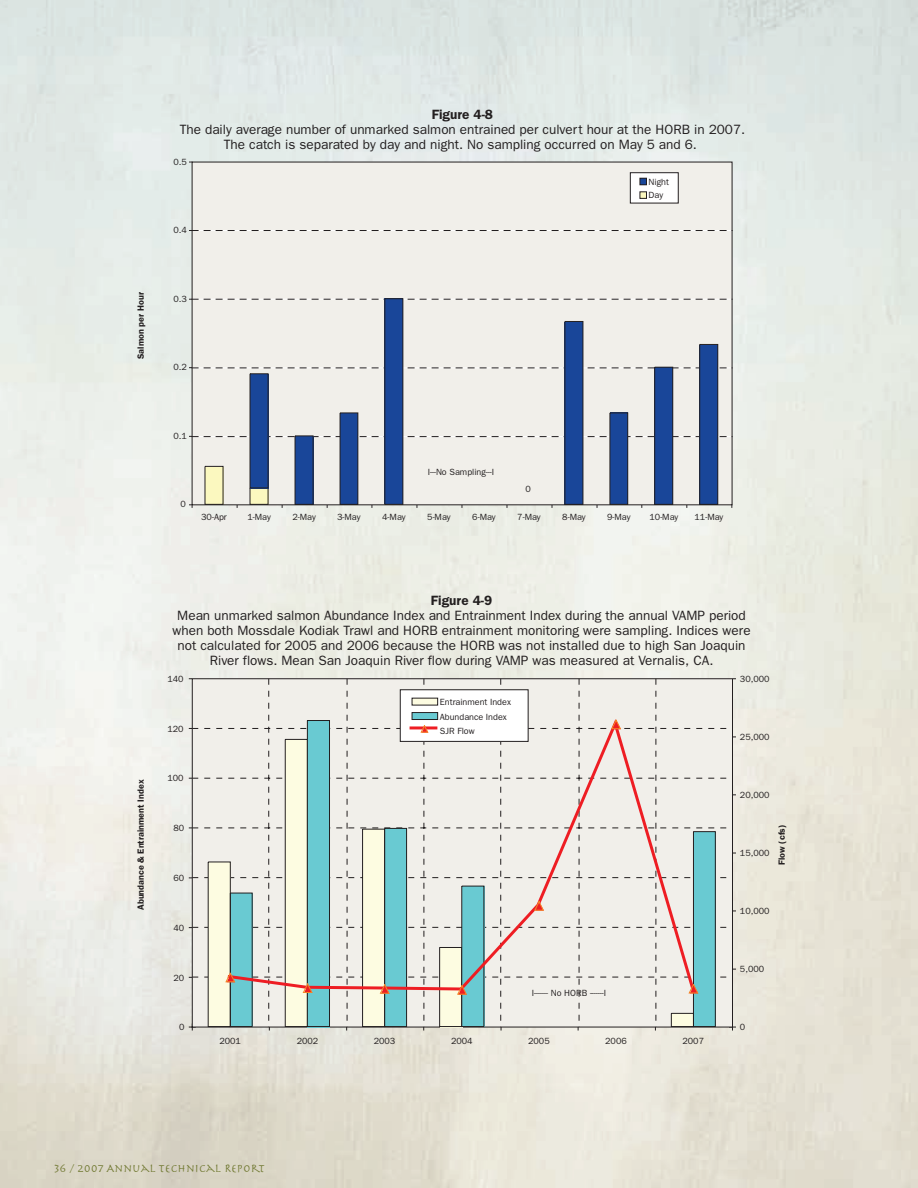
<style>
.page{position:relative;width:918px;height:1188px;background:#fff}
.page>*{position:absolute;margin:0;border:0;box-sizing:border-box;transform-origin:0 0}
.t1{font:13.5px/15px "Franklin Gothic";color:#231f20;text-align:center}
.t2{font:600 13.5px "Franklin Gothic";color:#231f20}
.t3{font:12px "Herculanum";color:#727a34}
.t4{font:9px/14.4px "Franklin Gothic";color:#231f20}
.t5{font:600 9px "Franklin Gothic";color:#231f20}
</style>
<div class="page">
<img style="left:0;top:0;width:918px;height:1188px">
<div style="left:192px;top:162px;width:540px;height:343px;background:#f1efea"></div>
<svg style="left:190px;top:230px;width:541px;height:1px"></svg>
<svg style="left:190px;top:299px;width:541px;height:1px"></svg>
<svg style="left:190px;top:367px;width:541px;height:2px"></svg>
<svg style="left:190px;top:436px;width:541px;height:1px"></svg>
<div style="left:205px;top:467px;width:19px;height:38px;background:#fbf8bf"></div>
<div style="left:250px;top:488px;width:19px;height:17px;background:#fbf8bf"></div>
<div style="left:250px;top:374px;width:18px;height:114px;background:#194699"></div>
<div style="left:250px;top:374px;width:18px;height:114px;border:1px solid #231f20"></div>
<div style="left:295px;top:436px;width:18px;height:69px;background:#194699"></div>
<div style="left:295px;top:436px;width:18px;height:69px;border:1px solid #231f20"></div>
<div style="left:340px;top:413px;width:18px;height:92px;background:#194699"></div>
<div style="left:340px;top:413px;width:18px;height:92px;border:1px solid #231f20"></div>
<div style="left:385px;top:299px;width:18px;height:205px;background:#194699"></div>
<div style="left:385px;top:299px;width:18px;height:206px;border:1px solid #231f20"></div>
<div style="left:565px;top:322px;width:18px;height:183px;background:#194699"></div>
<div style="left:565px;top:321px;width:18px;height:184px;border:1px solid #231f20"></div>
<div style="left:610px;top:413px;width:18px;height:91px;background:#194699"></div>
<div style="left:610px;top:413px;width:18px;height:92px;border:1px solid #231f20"></div>
<div style="left:655px;top:367px;width:18px;height:137px;background:#194699"></div>
<div style="left:654px;top:367px;width:19px;height:138px;border:1px solid #231f20"></div>
<div style="left:700px;top:345px;width:18px;height:160px;background:#194699"></div>
<div style="left:699px;top:344px;width:19px;height:161px;border:1px solid #231f20"></div>
<div style="left:630px;top:173px;width:48px;height:30px;background:#fff"></div>
<div style="left:630px;top:172px;width:49px;height:32px;border:1px solid #231f20"></div>
<div style="left:640px;top:178px;width:6px;height:7px;background:#194699"></div>
<div style="left:640px;top:178px;width:7px;height:7px;border:1px solid #231f20"></div>
<div style="left:640px;top:192px;width:7px;height:7px;border:1px solid #231f20"></div>
<svg style="left:189px;top:678px;width:546px;height:352px;background:#dae1dc"></svg>
<p class="t5" style="left:135px;top:359px;width:68px;rotate:-90deg">Salmon per Hour</p>
<p class="t2" style="left:432px;top:107px;width:63px">Figure 4-8</p>
<p class="t1" style="left:180px;top:122px;width:567px">The daily average number of unmarked salmon entrained per culvert hour at the HORB in 2007.<br>The catch is separated by day and night. No sampling occurred on May 5 and 6.</p>
<p class="t4" style="left:173px;top:154px;width:15px">0.5</p>
<p class="t4" style="left:173px;top:223px;width:15px">0.4</p>
<p class="t4" style="left:649px;top:175px;width:22px;line-height:13.6px">Night<br>Day</p>
<p class="t4" style="left:173px;top:291px;width:15px">0.3</p>
<p class="t4" style="left:173px;top:360px;width:15px">0.2</p>
<p class="t4" style="left:173px;top:428px;width:15px">0.1</p>
<p class="t4" style="left:181px;top:497px;width:7px">0</p>
<p class="t4" style="left:428px;top:464px;width:68px">I---No Sampling---I</p>
<p class="t4" style="left:526px;top:481px;width:7px">0</p>
<p class="t4" style="left:201px;top:509px;width:27px">30-Apr</p>
<p class="t4" style="left:247px;top:509px;width:25px">1-May</p>
<p class="t4" style="left:292px;top:509px;width:25px">2-May</p>
<p class="t4" style="left:337px;top:509px;width:25px">3-May</p>
<p class="t4" style="left:382px;top:509px;width:25px">4-May</p>
<p class="t4" style="left:427px;top:509px;width:25px">5-May</p>
<p class="t4" style="left:472px;top:509px;width:25px">6-May</p>
<p class="t4" style="left:517px;top:509px;width:25px">7-May</p>
<p class="t4" style="left:562px;top:509px;width:25px">8-May</p>
<p class="t4" style="left:607px;top:509px;width:25px">9-May</p>
<p class="t4" style="left:650px;top:509px;width:30px">10-May</p>
<p class="t4" style="left:695px;top:509px;width:30px">11-May</p>
<p class="t5" style="left:135px;top:910px;width:132px;rotate:-90deg">Abundance &amp; Entrainment Index</p>
<p class="t2" style="left:431px;top:593px;width:63px">Figure 4-9</p>
<p class="t1" style="left:173px;top:608px;width:580px">Mean unmarked salmon Abundance Index and Entrainment Index during the annual VAMP period when both Mossdale Kodiak Trawl and HORB entrainment monitoring were sampling. Indices were not calculated for 2005 and 2006 because the HORB was not installed due to high San Joaquin River flows. Mean San Joaquin River flow during VAMP was measured at Vernalis, CA.</p>
<p class="t4" style="left:167px;top:672px;width:18px">140</p>
<p class="t4" style="left:167px;top:721px;width:18px">120</p>
<p class="t4" style="left:440px;top:695px;width:73px">Entrainment Index<br>Abundance Index<br>SJR Flow</p>
<p class="t4" style="left:740px;top:672px;width:31px">30,000</p>
<p class="t4" style="left:740px;top:730px;width:31px">25,000</p>
<p class="t4" style="left:167px;top:771px;width:18px">100</p>
<p class="t4" style="left:173px;top:821px;width:12px">80</p>
<p class="t4" style="left:173px;top:871px;width:12px">60</p>
<p class="t4" style="left:173px;top:920px;width:12px">40</p>
<p class="t4" style="left:740px;top:788px;width:31px">20,000</p>
<p class="t4" style="left:740px;top:846px;width:31px">15,000</p>
<p class="t5" style="left:776px;top:865px;width:42px;rotate:-90deg">Flow (cfs)</p>
<p class="t4" style="left:740px;top:904px;width:31px">10,000</p>
<p class="t4" style="left:173px;top:970px;width:12px">20</p>
<p class="t4" style="left:179px;top:1020px;width:7px">0</p>
<p class="t4" style="left:532px;top:986px;width:76px">I------- No HORB -------I</p>
<p class="t4" style="left:219px;top:1034px;width:23px">2001</p>
<p class="t4" style="left:297px;top:1034px;width:23px">2002</p>
<p class="t4" style="left:374px;top:1034px;width:23px">2003</p>
<p class="t4" style="left:451px;top:1034px;width:23px">2004</p>
<p class="t4" style="left:528px;top:1034px;width:23px">2005</p>
<p class="t4" style="left:605px;top:1034px;width:23px">2006</p>
<p class="t4" style="left:683px;top:1034px;width:23px">2007</p>
<p class="t4" style="left:740px;top:962px;width:26px">5,000</p>
<p class="t4" style="left:740px;top:1020px;width:7px">0</p>
<p class="t3" style="left:54px;top:1161px;width:212px">36 / 2007 ANNUAL TECHNICAL REPORT</p>
</div>
